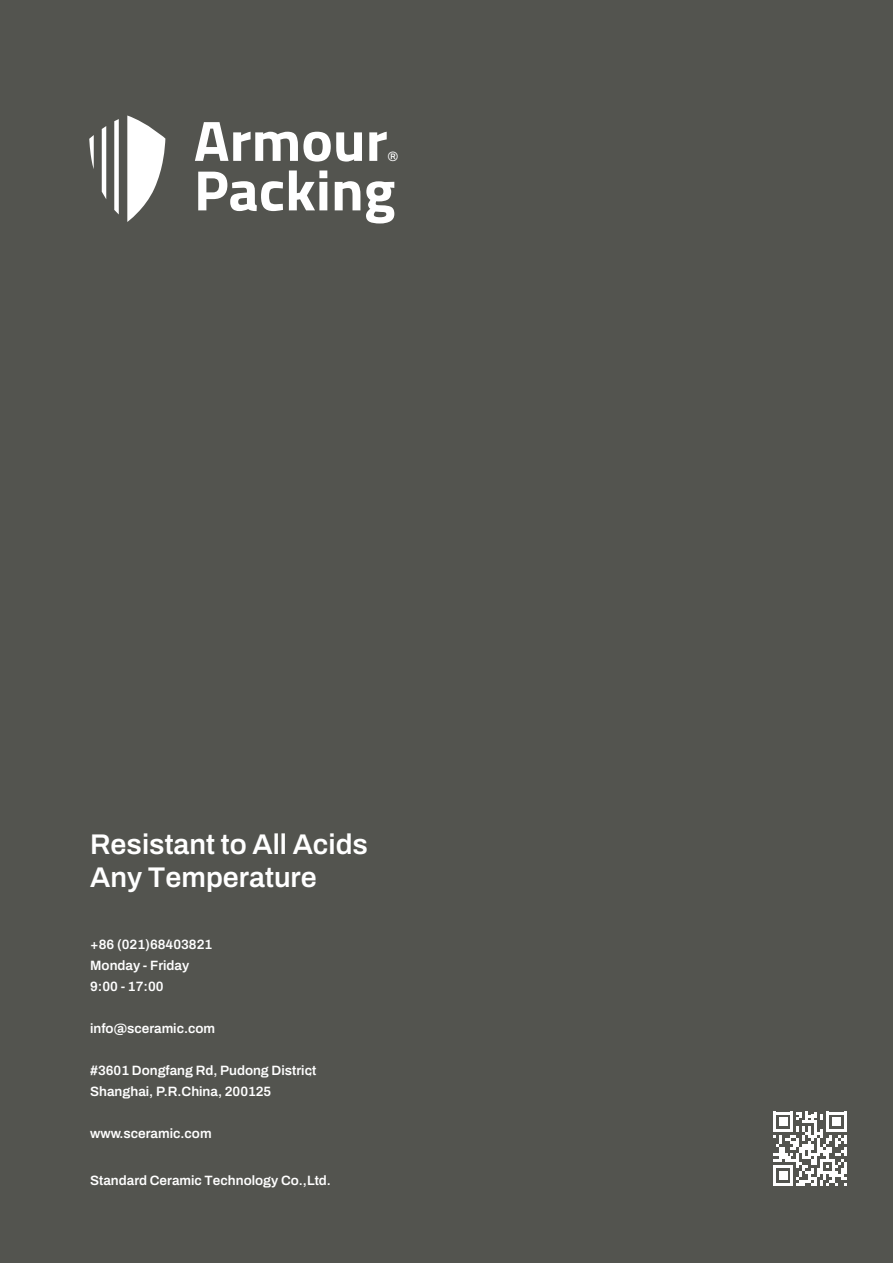
<style>
.page{position:relative;width:893px;height:1263px;background:#53544f}
.page>*{position:absolute;margin:0;border:0;box-sizing:border-box;transform-origin:0 0}
.t1{font:700 57px "Titillium Web";color:#fff;scale:1.04 1}
.t2{font:600 28.5px/33px "Archivo";color:#fff}
.t3{font:600 13.5px/21px "Archivo";color:#fff}
.s1{font-family:"Adobe Song Std";font-weight:300}
</style>
<div class="page">
<svg style="left:773px;top:1111px;width:74px;height:75px"></svg>
<svg style="left:102px;top:126px;width:4px;height:73px"></svg>
<svg style="left:89px;top:135px;width:5px;height:34px"></svg>
<svg style="left:114px;top:119px;width:5px;height:95px"></svg>
<svg style="left:127px;top:115px;width:38px;height:107px"></svg>
<h1 class="t1" style="left:194px;top:97px;width:188px">Armour</h1>
<p class="t3" style="left:388px;top:146px;width:12px">®</p>
<h1 class="t1" style="left:194px;top:147px;width:195px">Packing</h1>
<h2 class="t2" style="left:90px;top:828px;width:279px">Resistant to All Acids<br>Any Temperature</h2>
<p class="t3" style="left:90px;top:934px;width:123px">+86 (021)68403821<br>Monday - Friday<br>9:00 - 17:00</p>
<p class="t3" style="left:90px;top:1018px;width:126px">info@sceramic.com</p>
<p class="t3" style="left:90px;top:1060px;width:228px">#3601 Dongfang Rd, Pudong District<span class="s1">,<br></span>Shanghai, P.R.China, 200125</p>
<p class="t3" style="left:90px;top:1123px;width:123px">www.sceramic.com</p>
<p class="t3" style="left:90px;top:1169px;width:242px">Standard Ceramic Technology Co.,Ltd.</p>
</div>
